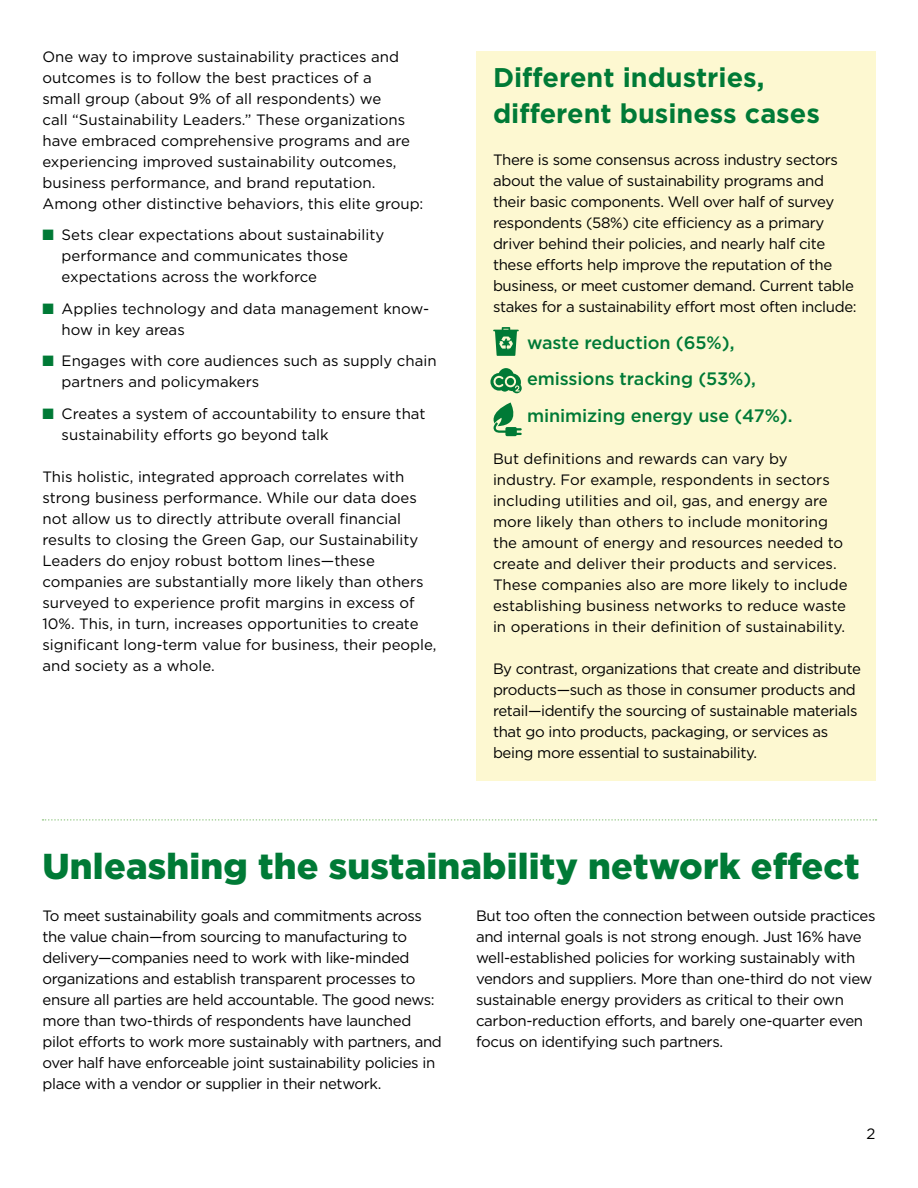
<style>
.page{position:relative;width:918px;height:1188px;background:#fff}
.page>*{position:absolute;margin:0;border:0;box-sizing:border-box;transform-origin:0 0}
.t1{font:900 36px "Gotham";letter-spacing:.005em;color:#007a36}
.t2{font:700 27px/36px "Gotham";color:#007a36}
.t3{font:500 18px/36.6px "Gotham";letter-spacing:-.005em;color:#007a36}
.t4{font:15px/21px "Gotham";color:#000}
.t5{font:15px/21px "Gotham";letter-spacing:-.02em;color:#000}
.s1{color:#007a36}
</style>
<div class="page">
<div style="left:476px;top:51px;width:399px;height:729px;background:#fdf8d1"></div>
<svg style="left:43px;top:819px;width:833px;height:2px"></svg>
<svg style="left:493px;top:327px;width:26px;height:29px"></svg>
<svg style="left:493px;top:402px;width:29px;height:34px"></svg>
<svg style="left:490px;top:368px;width:32px;height:25px"></svg>
<p class="t4" style="left:43px;top:45px;width:382px">One way to improve sustainability practices and outcomes is to follow the best practices of a<br>small group (about 9% of all respondents) we<br>call “Sustainability Leaders.” These organizations have embraced comprehensive programs and are experiencing improved sustainability outcomes, business performance, and brand reputation.<br>Among other distinctive behaviors, this elite group:</p>
<p class="t4" style="left:62px;top:224px;width:324px;text-indent:-19px"><span class="s1">■</span> Sets clear expectations about sustainability performance and communicates those expectations across the workforce</p>
<p class="t4" style="left:62px;top:297px;width:369px;text-indent:-19px"><span class="s1">■</span> Applies technology and data management know&shy;how in key areas</p>
<p class="t4" style="left:62px;top:350px;width:376px;text-indent:-19px"><span class="s1">■</span> Engages with core audiences such as supply chain partners and policymakers</p>
<p class="t4" style="left:62px;top:402px;width:365px;text-indent:-19px"><span class="s1">■</span> Creates a system of accountability to ensure that sustainability efforts go beyond talk</p>
<p class="t4" style="left:43px;top:465px;width:396px">This holistic, integrated approach correlates with strong business performance. While our data does not allow us to directly attribute overall financial results to closing the Green Gap, our Sustainability Leaders do enjoy robust bottom lines—these companies are substantially more likely than others surveyed to experience profit margins in excess of 10%. This, in turn, increases opportunities to create significant long-term value for business, their people, and society as a whole.</p>
<h2 class="t2" style="left:493px;top:59px;width:328px">Different industries, different business cases</h2>
<p class="t5" style="left:493px;top:149px;width:365px">There is some consensus across industry sectors about the value of sustainability programs and their basic components. Well over half of survey respondents (58%) cite efficiency as a primary driver behind their policies, and nearly half cite these efforts help improve the reputation of the business, or meet customer demand. Current table stakes for a sustainability effort most often include:</p>
<p class="t3" style="left:527px;top:324px;width:267px">waste reduction (65%), emissions tracking (53%), minimizing energy use (47%).</p>
<p class="t4" style="left:493px;top:448px;width:356px">But definitions and rewards can vary by industry. For example, respondents in sectors including utilities and oil, gas, and energy are more likely than others to include monitoring the amount of energy and resources needed to create and deliver their products and services.<br>These companies also are more likely to include establishing business networks to reduce waste in operations in their definition of sustainability.</p>
<p class="t5" style="left:493px;top:658px;width:370px">By contrast, organizations that create and distribute products—such as those in consumer products and retail—identify the sourcing of sustainable materials that go into products, packaging, or services as being more essential to sustainability.</p>
<h1 class="t1" style="left:43px;top:841px;width:819px">Unleashing the sustainability network effect</h1>
<p class="t5" style="left:43px;top:905px;width:401px">To meet sustainability goals and commitments across the value chain—from sourcing to manufacturing to delivery—companies need to work with like-minded organizations and establish transparent processes to ensure all parties are held accountable. The good news: more than two-thirds of respondents have launched pilot efforts to work more sustainably with partners, and over half have enforceable joint sustainability policies in place with a vendor or supplier in their network.</p>
<p class="t5" style="left:476px;top:905px;width:401px">But too often the connection between outside practices and internal goals is not strong enough. Just 16% have well-established policies for working sustainably with vendors and suppliers. More than one-third do not view sustainable energy providers as critical to their own carbon-reduction efforts, and barely one-quarter even focus on identifying such partners.</p>
<p class="t5" style="left:866px;top:1123px;width:10px">2</p>
</div>
